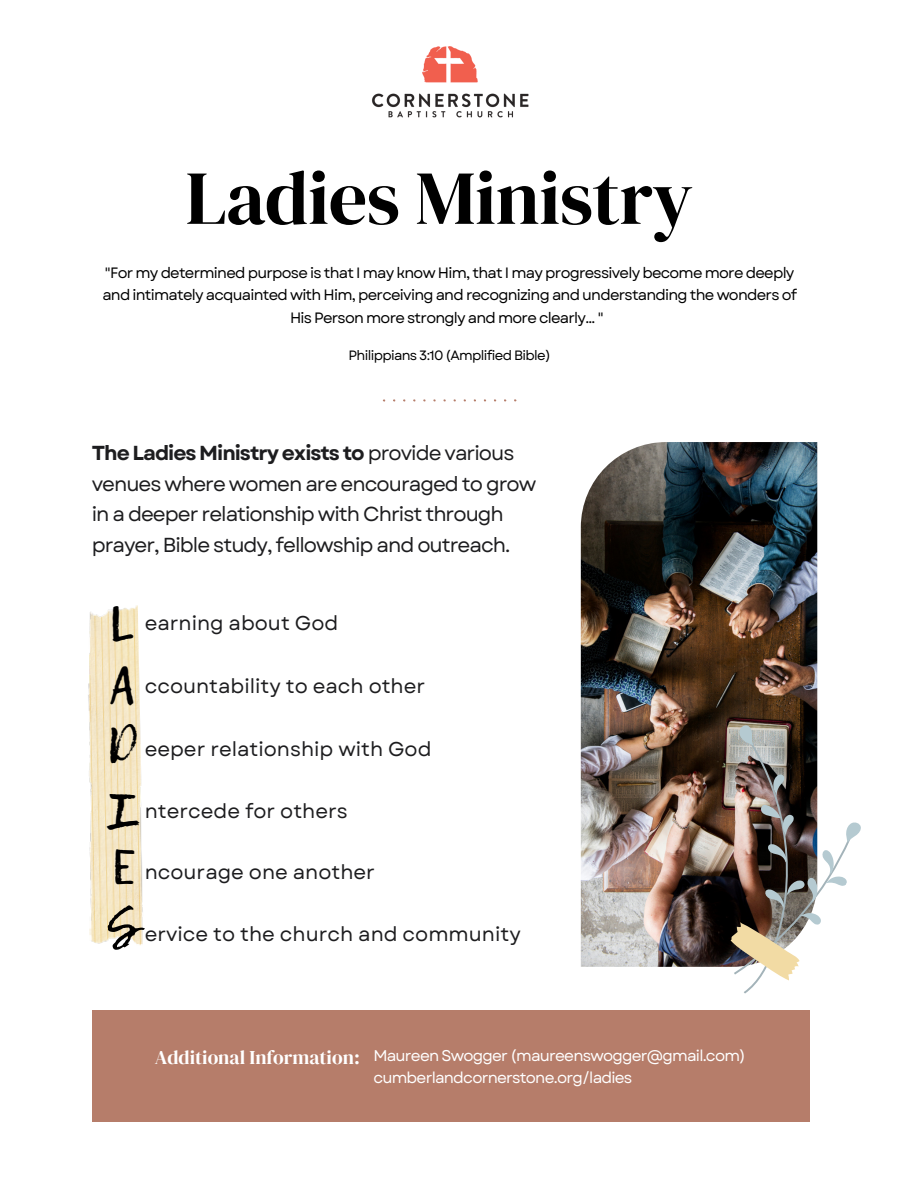
<style>
.page{position:relative;width:918px;height:1188px;background:#fff}
.page>*{position:absolute;margin:0;border:0;box-sizing:border-box;transform-origin:0 0}
.t1{font:76.2px "DM Serif Display";letter-spacing:-.01em;color:#000}
.t2{font:58.95px "Lemon Tuesday";color:#000}
.t3{font:48.45px "Lemon Tuesday";color:#000}
.t4{font:20.25px/30.3px "Garet";letter-spacing:-.05em;color:#1d1d1f}
.t5{font:19.95px "Garet";color:#1d1d1f}
.t6{font:19.5px "DM Serif Display";color:#fff}
.t7{font:15.45px "Garet";letter-spacing:-.05em;color:#fff}
.t8{font:15px/22.5px "Garet";letter-spacing:-.05em;color:#000;text-align:center}
.t9{font:13.5px "Garet";letter-spacing:-.05em;color:#000}
.s1{font-weight:700}
</style>
<div class="page">
<img style="left:581px;top:442px;width:236px;height:525px">
<div style="left:92px;top:1010px;width:718px;height:111px;background:#b67d6a"></div>
<img style="left:88px;top:605px;width:55px;height:341px">
<img style="left:372px;top:46px;width:157px;height:72px">
<img style="left:645px;top:736px;width:173px;height:231px">
<svg style="left:735px;top:723px;width:25px;height:23px"></svg>
<svg style="left:768px;top:773px;width:18px;height:24px"></svg>
<img style="left:725px;top:803px;width:136px;height:191px">
<p class="t1" style="left:186px;top:145px;width:509px">Ladies Ministry</p>
<p class="t8" style="left:102px;top:261px;width:696px">"For my determined purpose is that I may know Him, that I may progressively become more deeply and intimately acquainted with Him, perceiving and recognizing and understanding the wonders of<br>His Person more strongly and more clearly... "</p>
<p class="t9" style="left:349px;top:345px;width:204px">Philippians 3:10 (Amplified Bible)</p>
<p class="t4" style="left:92px;top:438px;width:446px"><span class="s1">The Ladies Ministry exists to</span> provide various venues where women are encouraged to grow in a deeper relationship with Christ through prayer, Bible study, fellowship and outreach.</p>
<p class="t3" style="left:109px;top:588px;width:25px">L</p>
<p class="t3" style="left:110px;top:648px;width:27px">A</p>
<p class="t3" style="left:107px;top:706px;width:33px">D</p>
<p class="t3" style="left:109px;top:774px;width:29px">I</p>
<p class="t3" style="left:112px;top:831px;width:24px">E</p>
<p class="t2" style="left:107px;top:883px;width:32px">S</p>
<p class="t5" style="left:145px;top:609px;width:195px">earning about God</p>
<p class="t5" style="left:145px;top:672px;width:282px">ccountability to each other</p>
<p class="t5" style="left:145px;top:734px;width:288px">eeper relationship with God</p>
<p class="t5" style="left:145px;top:796px;width:205px">ntercede for others</p>
<p class="t5" style="left:145px;top:858px;width:232px">ncourage one another</p>
<p class="t5" style="left:145px;top:920px;width:378px">ervice to the church and community</p>
<p class="t6" style="left:155px;top:1044px;width:207px">Additional Information:</p>
<p class="t7" style="left:373px;top:1044px;width:374px">Maureen Swogger (maureenswogger@gmail.com)</p>
<p class="t7" style="left:373px;top:1067px;width:261px">cumberlandcornerstone.org/ladies</p>
</div>
